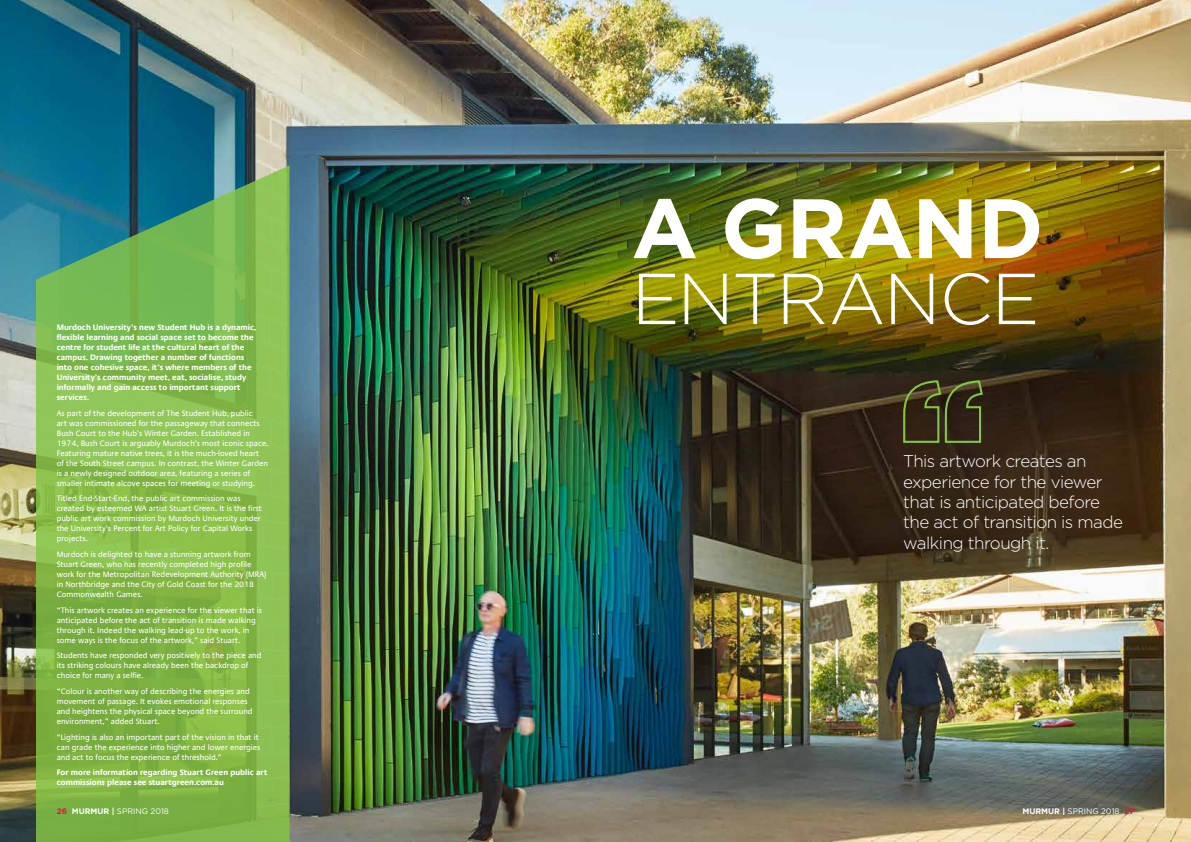
<style>
.page{position:relative;width:1191px;height:842px;background:#fff}
.page>*{position:absolute;margin:0;border:0;box-sizing:border-box;transform-origin:0 0}
.t1{font:700 84px "Gotham";letter-spacing:-.005em;color:#fff}
.t2{font:300 72px "Gotham";letter-spacing:-.025em;color:#fff}
.t3{font:300 17px/20.4px "Gotham";letter-spacing:-.03em;color:#fff}
.t4{font:8px/10px "Praxis Com";color:#fff}
.t5{font:700 8px/10px "Praxis Com";color:#fff}
.t6{font:8px "Gotham";color:#fff}
.s1{font-weight:700;color:#e3173e}
.s2{font-weight:700}
</style>
<div class="page">
<img style="left:0;top:0;width:1191px;height:842px">
<svg style="left:36px;top:165px;width:253px;height:677px;background:#7ab351"></svg>
<svg style="left:902px;top:379px;width:82px;height:65px;background:#403d1e"></svg>
<p class="t5" style="left:57px;top:322px;width:201px">Murdoch University’s new Student Hub is a dynamic, flexible learning and social space set to become the</p>
<p class="t5" style="left:57px;top:342px;width:196px">centre for student life at the cultural heart of the campus. Drawing together a number of functions into one cohesive space, it’s where members of the University’s community meet, eat, socialise, study informally and gain access to important support services.</p>
<p class="t4" style="left:57px;top:408px;width:213px">As part of the development of The Student Hub, public<br>art was commissioned for the passageway that connects Bush Court to the Hub’s Winter Garden. Established in 1974, Bush Court is arguably Murdoch’s most iconic space.<br>Featuring mature native trees, it is the much-loved heart<br>of the South Street campus. In contrast, the Winter Garden is a newly designed outdoor area, featuring a series of smaller intimate alcove spaces for meeting or studying.</p>
<p class="t4" style="left:57px;top:494px;width:207px">Titled End-Start-End, the public art commission was created by esteemed WA artist Stuart Green. It is the first public art work commission by Murdoch University under the University’s Percent for Art Policy for Capital Works projects.</p>
<p class="t4" style="left:57px;top:549px;width:211px">Murdoch is delighted to have a stunning artwork from Stuart Green, who has recently completed high profile work for the Metropolitan Redevelopment Authority (MRA) in Northbridge and the City of Gold Coast for the 2018<br>Commonwealth Games.</p>
<p class="t4" style="left:57px;top:605px;width:207px">“This artwork creates an experience for the viewer that is anticipated before the act of transition is made walking through it. Indeed the walking lead-up to the work, in some ways is the focus of the artwork,” said Stuart.</p>
<p class="t4" style="left:57px;top:651px;width:206px">Students have responded very positively to the piece and its striking colours have already been the backdrop of choice for many a selfie.</p>
<p class="t4" style="left:57px;top:686px;width:197px">“Colour is another way of describing the energies and movement of passage. It evokes emotional responses and heightens the physical space beyond the surround environment,” added Stuart.</p>
<p class="t4" style="left:57px;top:732px;width:205px">“Lighting is also an important part of the vision in that it can grade the experience into higher and lower energies and act to focus the experience of threshold.”</p>
<p class="t5" style="left:57px;top:767px;width:212px">For more information regarding Stuart Green public art commissions please see stuartgreen.com.au</p>
<h1 class="t1" style="left:631px;top:173px;width:413px">A GRAND</h1>
<h2 class="t2" style="left:631px;top:253px;width:409px">ENTRANCE</h2>
<h3 class="t3" style="left:903px;top:451px;width:221px">This artwork creates an experience for the viewer that is anticipated before the act of transition is made walking through it.</h3>
<p class="t6" style="left:57px;top:806px;width:114px"><span class="s1">26</span> <span class="s2">MURMUR |</span> SPRING 2018</p>
<p class="t6" style="left:1022px;top:806px;width:113px"><span class="s2">MURMUR |</span> SPRING 2018 <span class="s1">27</span></p>
</div>
